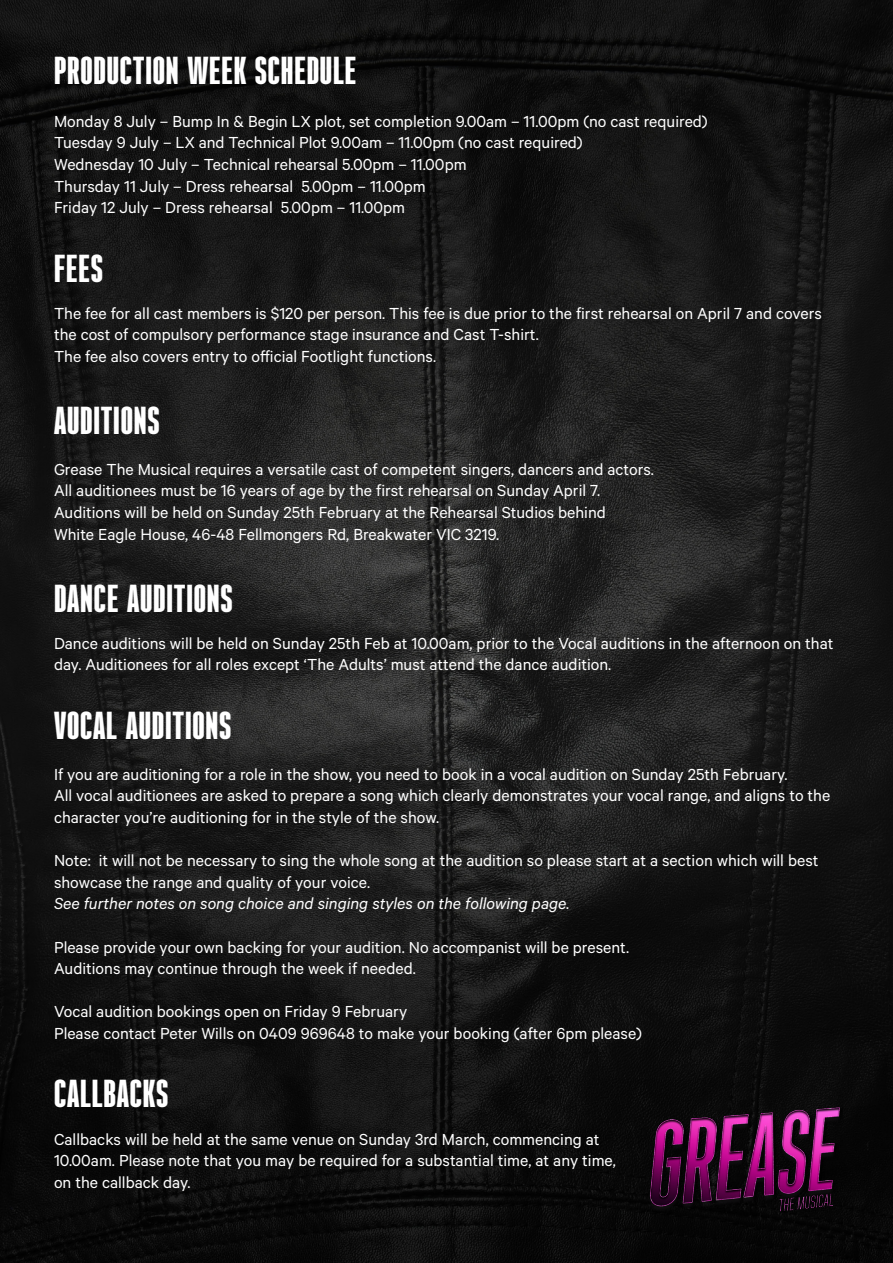
<style>
.page{position:relative;width:893px;height:1263px;background:#fff}
.page>*{position:absolute;margin:0;border:0;box-sizing:border-box;transform-origin:0 0}
.t1{font:900 39px "Ristretto Pro";letter-spacing:.02em;color:#fff}
.t2{font:18px/21.6px "Calibre";color:#fff}
.t3{font:italic 18px "Calibre";color:#fff}
</style>
<div class="page">
<img style="left:0;top:0;width:893px;height:1263px">
<img style="left:642px;top:1100px;width:206px;height:124px">
<h1 class="t1" style="left:54px;top:47px;width:304px">PRODUCTION WEEK SCHEDULE</h1>
<p class="t2" style="left:54px;top:110px;width:655px">Monday 8 July – Bump In &amp; Begin LX plot, set completion 9.00am – 11.00pm (no cast required)<br>Tuesday 9 July – LX and Technical Plot 9.00am – 11.00pm (no cast required)<br>Wednesday 10 July – Technical rehearsal 5.00pm – 11.00pm<br>Thursday 11 July – Dress rehearsal 5.00pm – 11.00pm<br>Friday 12 July – Dress rehearsal 5.00pm – 11.00pm</p>
<h1 class="t1" style="left:54px;top:245px;width:51px">FEES</h1>
<p class="t2" style="left:54px;top:302px;width:769px">The fee for all cast members is $120 per person. This fee is due prior to the first rehearsal on April 7 and covers the cost of compulsory performance stage insurance and Cast T-shirt.<br>The fee also covers entry to official Footlight functions.</p>
<h1 class="t1" style="left:54px;top:397px;width:107px">AUDITIONS</h1>
<p class="t2" style="left:54px;top:458px;width:602px">Grease The Musical requires a versatile cast of competent singers, dancers and actors.<br>All auditionees must be 16 years of age by the first rehearsal on Sunday April 7.<br>Auditions will be held on Sunday 25th February at the Rehearsal Studios behind<br>White Eagle House, 46-48 Fellmongers Rd, Breakwater VIC 3219.</p>
<h1 class="t1" style="left:54px;top:575px;width:180px">DANCE AUDITIONS</h1>
<p class="t2" style="left:54px;top:632px;width:781px">Dance auditions will be held on Sunday 25th Feb at 10.00am, prior to the Vocal auditions in the afternoon on that day. Auditionees for all roles except ‘The Adults’ must attend the dance audition.</p>
<h1 class="t1" style="left:54px;top:702px;width:179px">VOCAL AUDITIONS</h1>
<p class="t2" style="left:54px;top:763px;width:778px">If you are auditioning for a role in the show, you need to book in a vocal audition on Sunday 25th February.<br>All vocal auditionees are asked to prepare a song which clearly demonstrates your vocal range, and aligns to the character you’re auditioning for in the style of the show.</p>
<p class="t2" style="left:54px;top:849px;width:766px">Note: it will not be necessary to sing the whole song at the audition so please start at a section which will best showcase the range and quality of your voice.</p>
<p class="t3" style="left:54px;top:893px;width:517px">See further notes on song choice and singing styles on the following page.</p>
<p class="t2" style="left:54px;top:935px;width:577px">Please provide your own backing for your audition. No accompanist will be present.<br>Auditions may continue through the week if needed.</p>
<p class="t2" style="left:54px;top:1000px;width:589px">Vocal audition bookings open on Friday 9 February<br>Please contact Peter Wills on 0409 969648 to make your booking (after 6pm please)</p>
<h1 class="t1" style="left:54px;top:1071px;width:116px">CALLBACKS</h1>
<p class="t2" style="left:54px;top:1127px;width:563px">Callbacks will be held at the same venue on Sunday 3rd March, commencing at<br>10.00am. Please note that you may be required for a substantial time, at any time, on the callback day.</p>
</div>
